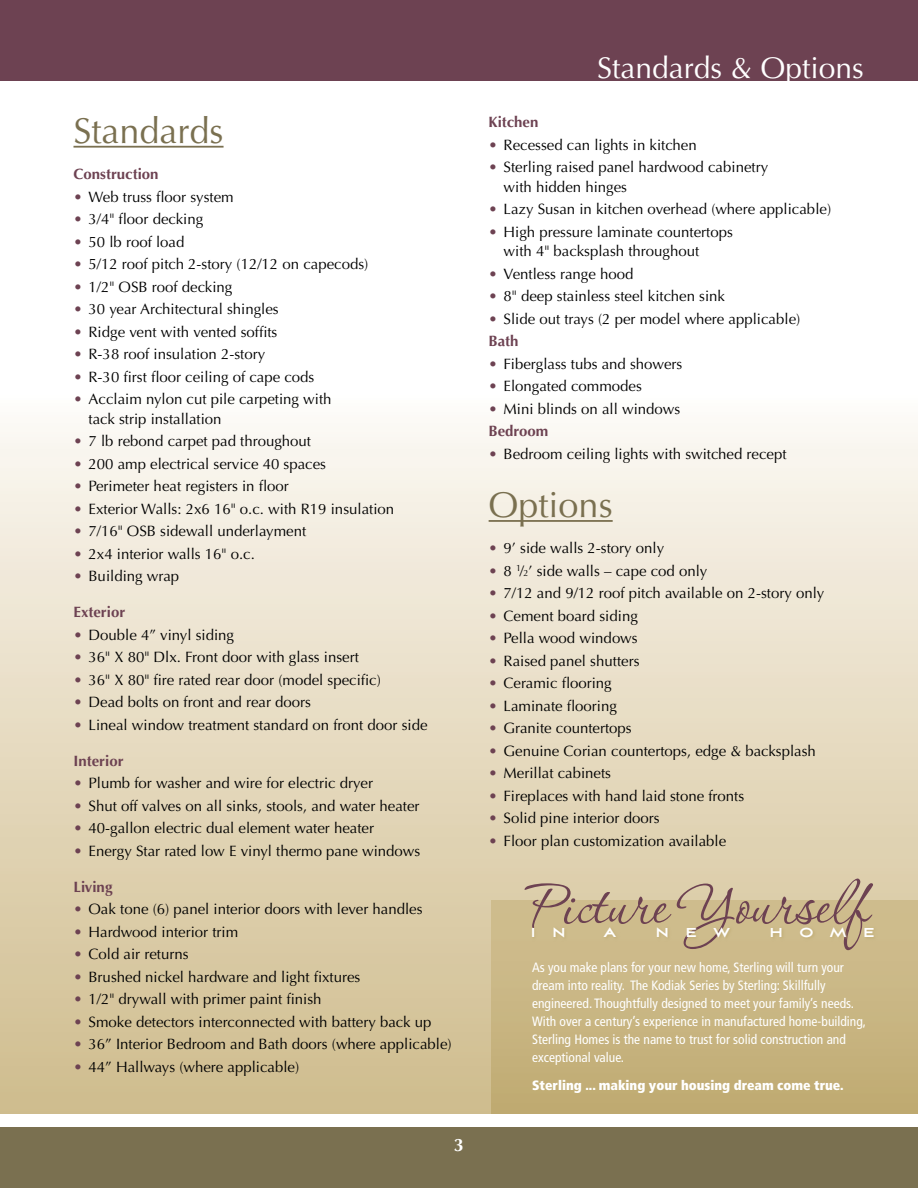
<style>
.page{position:relative;width:918px;height:1188px;background:#fff}
.page>*{position:absolute;margin:0;border:0;box-sizing:border-box;transform-origin:0 0}
.t1{font:75px "Corinthia ROB";color:#6d4252}
.t2{font:36px "Optima LT Std";color:#7a7050}
.t3{font:30px "Optima LT Std";color:#fff}
.t4{font:700 18px "Aviano Sans";letter-spacing:.9em;color:#fff}
.t5{font:700 18px "Optima LT Std";color:#fff}
.t6{font:15px/19.5px "Optima LT Std";color:#000}
.t7{font:700 15px "Optima LT Std";color:#6d4252}
.t8{font:condensed 13.5px/18px "Frutiger LT Std";color:#fff}
.t9{font:900 condensed 13.5px "Frutiger LT Std";color:#fff}
.s1{color:#6d4252}
.s2{font-weight:700;color:#6d4252}
.s3{font-size:9px}
</style>
<div class="page">
<div style="left:0;top:1127px;width:918px;height:61px;background:#7a7050"></div>
<div style="left:0;top:0;width:918px;height:81px;background:#6d4252"></div>
<div style="left:0;top:392px;width:918px;height:722px;background:linear-gradient(to bottom,#fdfaf6,#cebb8b)"></div>
<hr style="left:74px;top:146px;width:150px;height:2px;background:#7a7050">
<hr style="left:489px;top:520px;width:124px;height:2px;background:#7a7050">
<div style="left:491px;top:900px;width:427px;height:214px;background:linear-gradient(to bottom,#d1bf91,#c0ab73)"></div>
<div style="left:530px;top:926px;width:348px;height:16px;background:#cebb8b"></div>
<h2 class="t2" style="left:74px;top:110px;width:152px">Standards</h2>
<p class="t7" style="left:74px;top:165px;width:87px">Construction</p>
<p class="t6" style="left:74px;top:187px;width:162px"><span class="s1">•</span> Web truss floor system</p>
<p class="t6" style="left:74px;top:209px;width:131px"><span class="s1">•</span> 3/4" floor decking</p>
<p class="t6" style="left:74px;top:232px;width:112px"><span class="s1">•</span> 50 lb roof load</p>
<p class="t6" style="left:74px;top:254px;width:296px"><span class="s1">•</span> 5/12 roof pitch 2-story (12/12 on capecods)</p>
<p class="t6" style="left:74px;top:277px;width:160px"><span class="s1">•</span> 1/2" OSB roof decking</p>
<p class="t6" style="left:74px;top:299px;width:207px"><span class="s1">•</span> 30 year Architectural shingles</p>
<p class="t6" style="left:74px;top:322px;width:205px"><span class="s1">•</span> Ridge vent with vented soffits</p>
<p class="t6" style="left:74px;top:344px;width:193px"><span class="s1">•</span> R-38 roof insulation 2-story</p>
<p class="t6" style="left:74px;top:367px;width:242px"><span class="s1">•</span> R-30 first floor ceiling of cape cods</p>
<p class="t6" style="left:88px;top:389px;width:245px;text-indent:-15px"><span class="s1">•</span> Acclaim nylon cut pile carpeting with tack strip installation</p>
<p class="t6" style="left:74px;top:431px;width:239px"><span class="s1">•</span> 7 lb rebond carpet pad throughout</p>
<p class="t6" style="left:74px;top:454px;width:254px"><span class="s1">•</span> 200 amp electrical service 40 spaces</p>
<p class="t6" style="left:74px;top:476px;width:217px"><span class="s1">•</span> Perimeter heat registers in floor</p>
<p class="t6" style="left:74px;top:499px;width:322px"><span class="s1">•</span> Exterior Walls: 2x6 16" o.c. with R19 insulation</p>
<p class="t6" style="left:74px;top:521px;width:234px"><span class="s1">•</span> 7/16" OSB sidewall underlayment</p>
<p class="t6" style="left:74px;top:544px;width:183px"><span class="s1">•</span> 2x4 interior walls 16" o.c.</p>
<p class="t6" style="left:74px;top:566px;width:107px"><span class="s1">•</span> Building wrap</p>
<p class="t7" style="left:74px;top:603px;width:53px">Exterior</p>
<p class="t6" style="left:74px;top:625px;width:162px"><span class="s1">•</span> Double 4” vinyl siding</p>
<p class="t6" style="left:74px;top:647px;width:287px"><span class="s1">•</span> 36" X 80" Dlx. Front door with glass insert</p>
<p class="t6" style="left:74px;top:670px;width:309px"><span class="s1">•</span> 36" X 80" fire rated rear door (model specific)</p>
<p class="t6" style="left:74px;top:692px;width:239px"><span class="s1">•</span> Dead bolts on front and rear doors</p>
<p class="t6" style="left:74px;top:715px;width:356px"><span class="s1">•</span> Lineal window treatment standard on front door side</p>
<p class="t7" style="left:74px;top:752px;width:52px">Interior</p>
<p class="t6" style="left:74px;top:773px;width:301px"><span class="s1">•</span> Plumb for washer and wire for electric dryer</p>
<p class="t6" style="left:74px;top:796px;width:348px"><span class="s1">•</span> Shut off valves on all sinks, stools, and water heater</p>
<p class="t6" style="left:74px;top:818px;width:302px"><span class="s1">•</span> 40-gallon electric dual element water heater</p>
<p class="t6" style="left:74px;top:841px;width:348px"><span class="s1">•</span> Energy Star rated low E vinyl thermo pane windows</p>
<p class="t7" style="left:74px;top:878px;width:40px">Living</p>
<p class="t6" style="left:74px;top:899px;width:351px"><span class="s1">•</span> Oak tone (6) panel interior doors with lever handles</p>
<p class="t6" style="left:74px;top:922px;width:166px"><span class="s1">•</span> Hardwood interior trim</p>
<p class="t6" style="left:74px;top:944px;width:117px"><span class="s1">•</span> Cold air returns</p>
<p class="t6" style="left:74px;top:967px;width:288px"><span class="s1">•</span> Brushed nickel hardware and light fixtures</p>
<p class="t6" style="left:74px;top:989px;width:250px"><span class="s1">•</span> 1/2" drywall with primer paint finish</p>
<p class="t6" style="left:74px;top:1012px;width:360px"><span class="s1">•</span> Smoke detectors interconnected with battery back up</p>
<p class="t6" style="left:74px;top:1034px;width:380px"><span class="s1">•</span> 36” Interior Bedroom and Bath doors (where applicable)</p>
<p class="t6" style="left:74px;top:1057px;width:227px"><span class="s1">•</span> 44” Hallways (where applicable)</p>
<p class="t5" style="left:454px;top:1134px;width:12px">3</p>
<h3 class="t3" style="left:597px;top:50px;width:268px">Standards &amp; Options</h3>
<p class="t7" style="left:489px;top:114px;width:51px">Kitchen</p>
<p class="t6" style="left:489px;top:135px;width:210px"><span class="s1">•</span> Recessed can lights in kitchen</p>
<p class="t6" style="left:504px;top:158px;width:266px;text-indent:-15px"><span class="s1">•</span> Sterling raised panel hardwood cabinetry with hidden hinges</p>
<p class="t6" style="left:489px;top:200px;width:344px"><span class="s1">•</span> Lazy Susan in kitchen overhead (where applicable)</p>
<p class="t6" style="left:504px;top:222px;width:231px;text-indent:-15px"><span class="s1">•</span> High pressure laminate countertops with 4" backsplash throughout</p>
<p class="t6" style="left:489px;top:264px;width:146px"><span class="s1">•</span> Ventless range hood</p>
<p class="t6" style="left:489px;top:287px;width:238px"><span class="s1">•</span> 8" deep stainless steel kitchen sink</p>
<p class="t6" style="left:489px;top:308px;width:313px;line-height:22.5px"><span class="s1">•</span> Slide out trays (2 per model where applicable)<br><span class="s2">Bath</span></p>
<p class="t6" style="left:489px;top:354px;width:195px"><span class="s1">•</span> Fiberglass tubs and showers</p>
<p class="t6" style="left:489px;top:377px;width:155px"><span class="s1">•</span> Elongated commodes</p>
<p class="t6" style="left:489px;top:398px;width:193px;line-height:22.5px"><span class="s1">•</span> Mini blinds on all windows<br><span class="s2">Bedroom</span></p>
<p class="t6" style="left:489px;top:444px;width:299px"><span class="s1">•</span> Bedroom ceiling lights with switched recept</p>
<h2 class="t2" style="left:489px;top:484px;width:126px">Options</h2>
<p class="t6" style="left:489px;top:539px;width:177px"><span class="s1">•</span> 9’ side walls 2-story only</p>
<p class="t6" style="left:489px;top:561px;width:220px"><span class="s1">•</span> 8 <sup>1</sup>/<span class="s3">2</span>’ side walls – cape cod only</p>
<p class="t6" style="left:489px;top:584px;width:337px"><span class="s1">•</span> 7/12 and 9/12 roof pitch available on 2-story only</p>
<p class="t6" style="left:489px;top:606px;width:151px"><span class="s1">•</span> Cement board siding</p>
<p class="t6" style="left:489px;top:629px;width:151px"><span class="s1">•</span> Pella wood windows</p>
<p class="t6" style="left:489px;top:651px;width:152px"><span class="s1">•</span> Raised panel shutters</p>
<p class="t6" style="left:489px;top:674px;width:125px"><span class="s1">•</span> Ceramic flooring</p>
<p class="t6" style="left:489px;top:696px;width:130px"><span class="s1">•</span> Laminate flooring</p>
<p class="t6" style="left:489px;top:719px;width:145px"><span class="s1">•</span> Granite countertops</p>
<p class="t6" style="left:489px;top:741px;width:329px"><span class="s1">•</span> Genuine Corian countertops, edge &amp; backsplash</p>
<p class="t6" style="left:489px;top:764px;width:124px"><span class="s1">•</span> Merillat cabinets</p>
<p class="t6" style="left:489px;top:786px;width:257px"><span class="s1">•</span> Fireplaces with hand laid stone fronts</p>
<p class="t6" style="left:489px;top:809px;width:172px"><span class="s1">•</span> Solid pine interior doors</p>
<p class="t6" style="left:489px;top:831px;width:239px"><span class="s1">•</span> Floor plan customization available</p>
<h1 class="t1" style="left:527px;top:866px;width:342px">Picture Yourself</h1>
<p class="t4" style="left:531px;top:921px;width:37px">i n</p>
<p class="t4" style="left:604px;top:921px;width:14px">a</p>
<p class="t4" style="left:656px;top:921px;width:76px">new</p>
<p class="t4" style="left:769px;top:921px;width:107px">home</p>
<p class="t8" style="left:532px;top:958px;width:336px">As you make plans for your new home, Sterling will turn your dream into reality. The Kodiak Series by Sterling: Skillfully engineered. Thoughtfully designed to meet your family’s needs.<br>With over a century’s experience in manufactured home-building, Sterling Homes is the name to trust for solid construction and exceptional value.</p>
<p class="t9" style="left:532px;top:1077px;width:313px">Sterling ... making your housing dream come true.</p>
</div>
